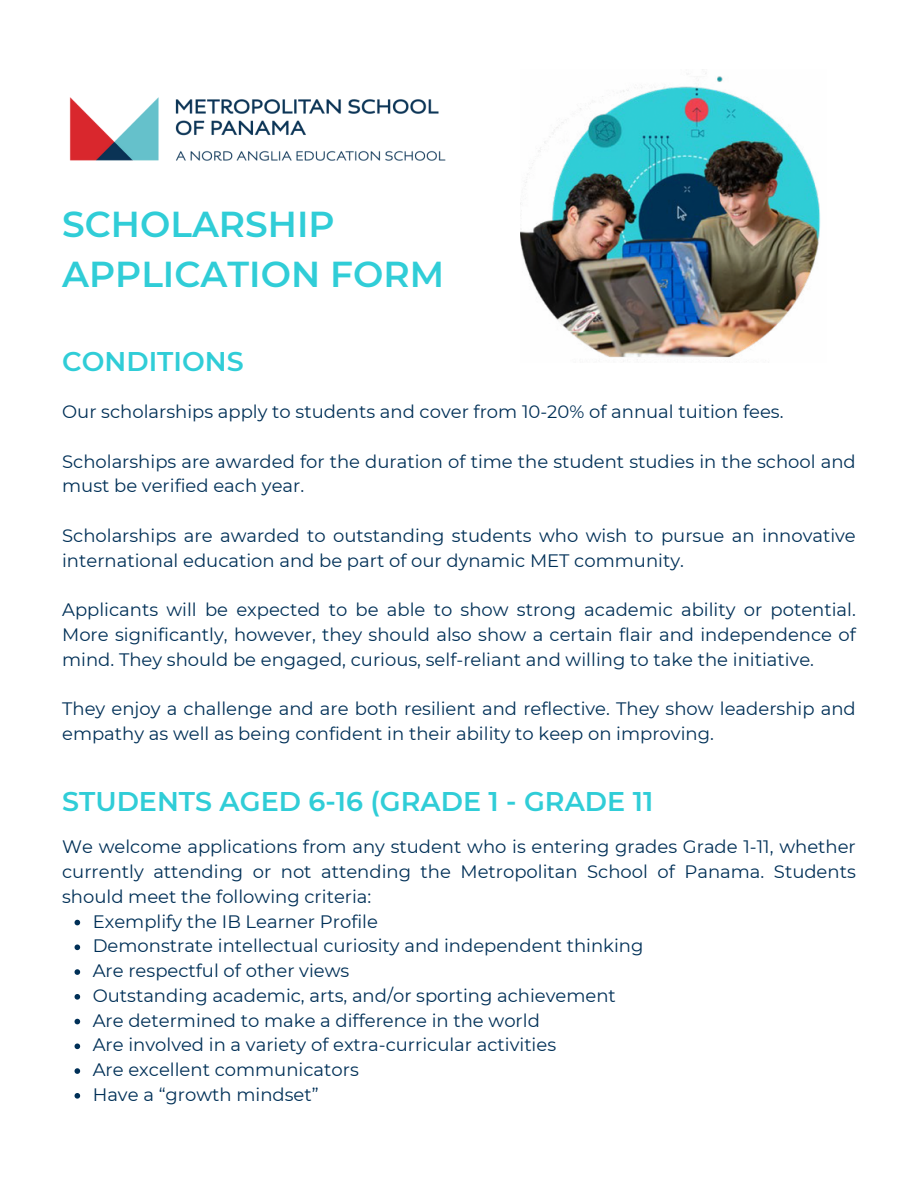
<style>
.page{position:relative;width:918px;height:1188px;background:#fff}
.page>*{position:absolute;margin:0;border:0;box-sizing:border-box;transform-origin:0 0}
.t1{font:600 36px/49.5px "Montserrat";color:#30cdd7}
.t2{font:600 27px "Montserrat";color:#30cdd7}
.t3{font:18px/24.8px "Montserrat";color:#003057}
</style>
<div class="page">
<img style="left:521px;top:73px;width:300px;height:289px">
<img style="left:69px;top:97px;width:377px;height:64px">
<svg style="left:75px;top:920px;width:5px;height:5px"></svg>
<svg style="left:75px;top:945px;width:5px;height:5px"></svg>
<svg style="left:75px;top:969px;width:5px;height:6px"></svg>
<svg style="left:75px;top:994px;width:5px;height:6px"></svg>
<svg style="left:75px;top:1019px;width:5px;height:5px"></svg>
<svg style="left:75px;top:1044px;width:5px;height:5px"></svg>
<svg style="left:75px;top:1068px;width:5px;height:6px"></svg>
<svg style="left:75px;top:1093px;width:5px;height:6px"></svg>
<h1 class="t1" style="left:62px;top:200px;width:383px">SCHOLARSHIP<br>APPLICATION FORM</h1>
<h2 class="t2" style="left:62px;top:345px;width:183px">CONDITIONS</h2>
<p class="t3" style="left:62px;top:399px;width:723px">Our scholarships apply to students and cover from 10-20% of annual tuition fees.</p>
<p class="t3" style="left:62px;top:449px;width:795px">Scholarships are awarded for the duration of time the student studies in the school and must be verified each year.</p>
<p class="t3" style="left:62px;top:523px;width:795px">Scholarships are awarded to outstanding students who wish to pursue an innovative international education and be part of our dynamic MET community.</p>
<p class="t3" style="left:62px;top:597px;width:795px;text-align:justify">Applicants will be expected to be able to show strong academic ability or potential.<br>More significantly, however, they should also show a certain flair and independence of mind. They should be engaged, curious, self-reliant and willing to take the initiative.</p>
<p class="t3" style="left:62px;top:696px;width:795px">They enjoy a challenge and are both resilient and reflective. They show leadership and empathy as well as being confident in their ability to keep on improving.</p>
<p class="t2" style="left:62px;top:785px;width:593px">STUDENTS AGED 6-16 (GRADE 1 - GRADE 11</p>
<h2 class="t3" style="left:62px;top:835px;width:795px;text-align:justify">We welcome applications from any student who is entering grades Grade 1-11, whether currently attending or not attending the Metropolitan School of Panama. Students should meet the following criteria:</h2>
<p class="t3" style="left:93px;top:909px;width:287px">Exemplify the IB Learner Profile</p>
<p class="t3" style="left:93px;top:934px;width:552px">Demonstrate intellectual curiosity and independent thinking</p>
<p class="t3" style="left:93px;top:958px;width:258px">Are respectful of other views</p>
<p class="t3" style="left:93px;top:983px;width:525px">Outstanding academic, arts, and/or sporting achievement</p>
<p class="t3" style="left:93px;top:1008px;width:449px">Are determined to make a difference in the world</p>
<p class="t3" style="left:93px;top:1033px;width:465px">Are involved in a variety of extra-curricular activities</p>
<p class="t3" style="left:93px;top:1057px;width:268px">Are excellent communicators</p>
<p class="t3" style="left:93px;top:1082px;width:227px">Have a “growth mindset”</p>
</div>
